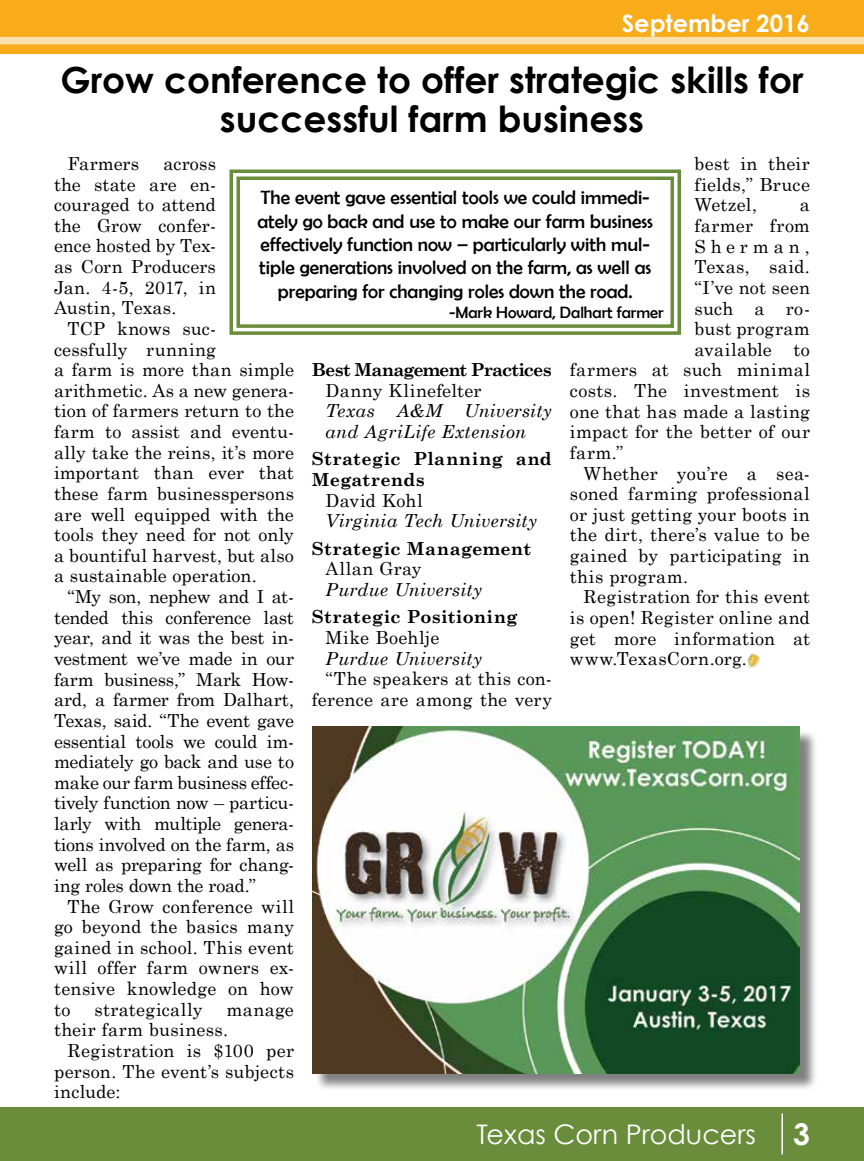
<style>
.page{position:relative;width:864px;height:1161px;background:#fff}
.page>*{position:absolute;margin:0;border:0;box-sizing:border-box;transform-origin:0 0}
.t1{font:700 36px/39px "Century Gothic";color:#000;text-align:center}
.t2{font:27px "Century Gothic";color:#fff}
.t3{font:700 24px "Century Gothic";color:#fff}
.t4{font:19.5px/23.4px "Berlin Sans FB";color:#000;text-align:center}
.t5{font:18px/20.7px "Century Schoolbook";letter-spacing:.01em;color:#000;text-align:justify}
.t6{font:italic 18px/20.7px "Century Schoolbook";letter-spacing:.01em;color:#000}
.t7{font:700 18px/20.7px "Century Schoolbook";letter-spacing:.015em;color:#000}
.t8{font:700 18px "Century Schoolbook";letter-spacing:-.045em;color:#000}
.t9{font:18px "Century Schoolbook";letter-spacing:.27em;color:#000}
.t10{font:16.5px "Berlin Sans FB";color:#000}
.s1{font-weight:700;font-size:30px}
</style>
<div class="page">
<div style="left:0;top:0;width:864px;height:54px;background:#f8ac1a"></div>
<div style="left:0;top:37px;width:864px;height:7px;background:#fce1ae"></div>
<div style="left:0;top:1107px;width:864px;height:54px;background:#6a8d3c"></div>
<hr style="left:782px;top:1114px;width:1px;height:40px;background:#fff">
<svg style="left:229px;top:169px;width:452px;height:166px"></svg>
<div style="left:237px;top:177px;width:437px;height:151px;border:3px solid #6a8d3c"></div>
<div style="left:314px;top:729px;width:504px;height:363px;background:#000;opacity:.5"></div>
<img style="left:312px;top:727px;width:488px;height:346px">
<img style="left:747px;top:653px;width:13px;height:16px">
<h3 class="t3" style="left:622px;top:8px;width:190px">September 2016</h3>
<h1 class="t1" style="left:61px;top:59px;width:745px">Grow conference to offer strategic skills for successful farm business</h1>
<p class="t5" style="left:68px;top:153px;width:73px">Farmers</p>
<p class="t5" style="left:694px;top:153px;width:117px">best in their fields,” Bruce Wetzel,</p>
<p class="t5" style="left:54px;top:153px;width:164px;text-indent:110px">across the state are en&shy;couraged to attend the Grow confer&shy;ence hosted by Tex&shy;as Corn Producers Jan. 4-5, 2017, in Austin, Texas.</p>
<p class="t5" style="left:54px;top:318px;width:242px;text-align:left;text-indent:14px">TCP knows suc-<br>cessfully running<br>a farm is more than simple arithmetic. As a new genera&shy;tion of farmers return to the farm to assist and eventu&shy;ally take the reins, it’s more important than ever that these farm businesspersons are well equipped with the tools they need for not only a bountiful harvest, but also a sustainable operation.</p>
<p class="t5" style="left:54px;top:586px;width:242px;text-indent:14px">“My son, nephew and I at&shy;tended this conference last year, and it was the best in&shy;vestment we’ve made in our farm business,” Mark How&shy;ard, a farmer from Dalhart, Texas, said. “The event gave essential tools we could im&shy;mediately go back and use to make our farm business effec&shy;tively function now – particu&shy;larly with multiple genera&shy;tions involved on the farm, as well as preparing for chang&shy;ing roles down the road.”</p>
<p class="t5" style="left:54px;top:895px;width:242px;text-indent:14px">The Grow conference will go beyond the basics many gained in school. This event will offer farm owners ex&shy;tensive knowledge on how to</p>
<p class="t4" style="left:257px;top:186px;width:397px">The event gave essential tools we could immedi&shy;ately go back and use to make our farm business effectively function now – particularly with mul&shy;tiple generations involved on the farm, as well as preparing for changing roles down the road.</p>
<p class="t10" style="left:449px;top:303px;width:216px">-Mark Howard, Dalhart farmer</p>
<p class="t5" style="left:800px;top:194px;width:12px">a</p>
<p class="t5" style="left:694px;top:215px;width:117px">farmer from</p>
<p class="t9" style="left:694px;top:235px;width:117px">Sherman,</p>
<p class="t5" style="left:694px;top:256px;width:117px">Texas, said.</p>
<p class="t5" style="left:694px;top:277px;width:117px">“I’ve not seen</p>
<p class="t5" style="left:694px;top:297px;width:117px">such a ro-</p>
<p class="t5" style="left:694px;top:318px;width:117px">bust program</p>
<p class="t5" style="left:694px;top:338px;width:117px">available to</p>
<p class="t5" style="left:570px;top:359px;width:242px">farmers at such minimal</p>
<p class="t5" style="left:570px;top:380px;width:242px">costs. The investment is</p>
<p class="t5" style="left:570px;top:400px;width:242px">one that has made a lasting</p>
<p class="t5" style="left:570px;top:421px;width:242px">impact for the better of our</p>
<p class="t5" style="left:570px;top:442px;width:55px">farm.”</p>
<p class="t5" style="left:583px;top:462px;width:228px">Whether you’re a sea-</p>
<p class="t5" style="left:570px;top:483px;width:241px">soned farming professional</p>
<p class="t5" style="left:570px;top:504px;width:241px">or just getting your boots in</p>
<p class="t5" style="left:570px;top:524px;width:241px">the dirt, there’s value to be</p>
<p class="t5" style="left:570px;top:545px;width:242px">gained by participating in</p>
<p class="t5" style="left:570px;top:565px;width:120px">this program.</p>
<p class="t5" style="left:583px;top:586px;width:228px">Registration for this event</p>
<p class="t5" style="left:570px;top:607px;width:241px">is open! Register online and</p>
<p class="t5" style="left:570px;top:627px;width:242px">get more information at</p>
<p class="t5" style="left:570px;top:648px;width:178px">www.TexasCorn.org.</p>
<p class="t8" style="left:312px;top:359px;width:241px">Best Management Practices</p>
<p class="t5" style="left:325px;top:380px;width:158px">Danny Klinefelter</p>
<p class="t6" style="left:325px;top:400px;width:228px">Texas A&amp;M University and AgriLife Extension</p>
<p class="t7" style="left:312px;top:449px;width:241px">Strategic Planning and<br>Megatrends</p>
<p class="t5" style="left:325px;top:489px;width:99px">David Kohl</p>
<p class="t6" style="left:325px;top:510px;width:213px">Virginia Tech University</p>
<p class="t7" style="left:312px;top:538px;width:221px">Strategic Management</p>
<p class="t5" style="left:325px;top:558px;width:98px">Allan Gray</p>
<p class="t6" style="left:325px;top:579px;width:158px">Purdue University</p>
<p class="t7" style="left:312px;top:606px;width:207px">Strategic Positioning</p>
<p class="t5" style="left:325px;top:627px;width:115px">Mike Boehlje</p>
<p class="t6" style="left:325px;top:648px;width:158px">Purdue University</p>
<p class="t5" style="left:312px;top:668px;width:242px;text-align:right">“The speakers at this con&shy;ference are among the very</p>
<p class="t5" style="left:95px;top:998px;width:109px">strategically</p>
<p class="t5" style="left:54px;top:998px;width:241px;text-indent:173px">manage their farm business.</p>
<p class="t5" style="left:54px;top:1040px;width:242px;text-indent:14px">Registration is $100 per person. The event’s subjects include:</p>
<h2 class="t2" style="left:476px;top:1118px;width:335px">Texas Corn Producers <span class="s1">3</span></h2>
</div>
